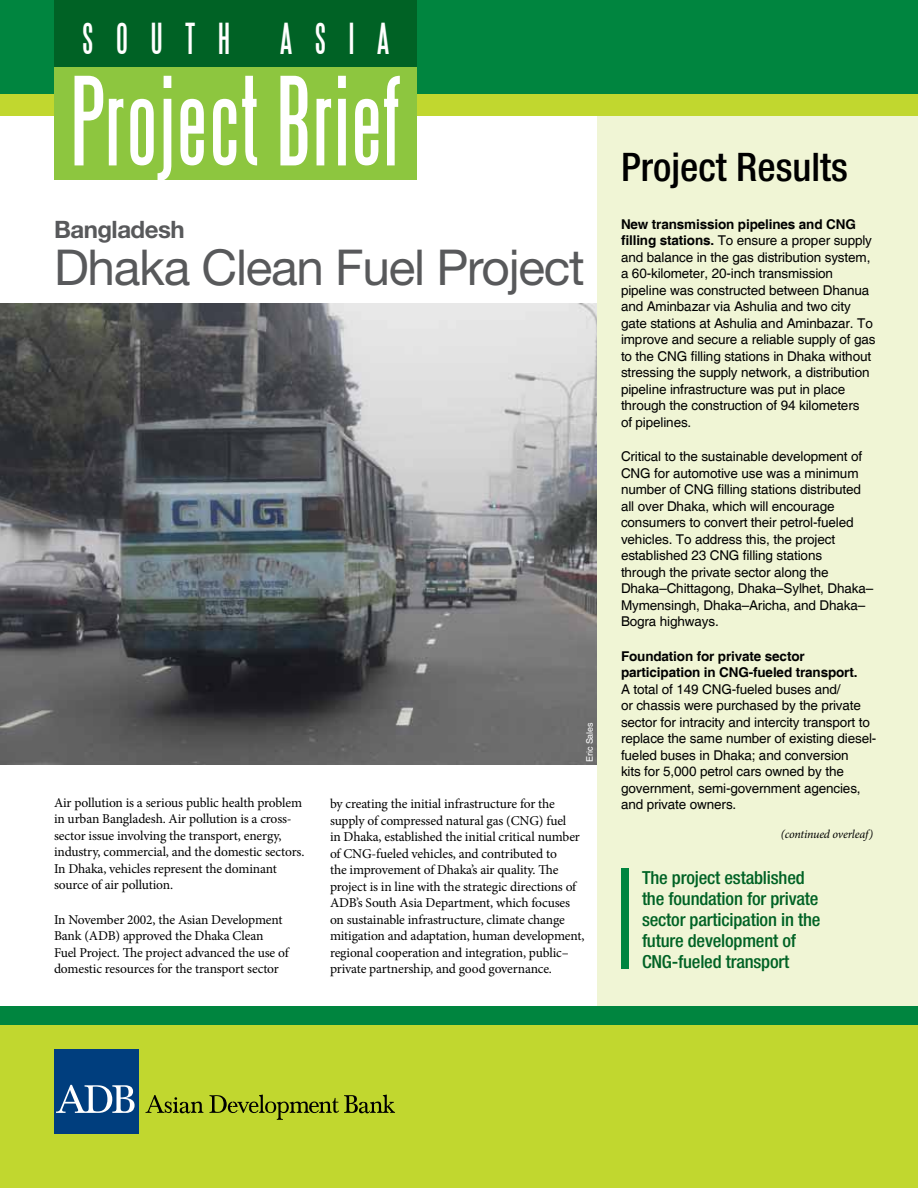
<style>
.page{position:relative;width:918px;height:1188px;background:#fff}
.page>*{position:absolute;margin:0;border:0;box-sizing:border-box;transform-origin:0 0}
.t1{font:101.1px "Steelfish";letter-spacing:.02em;color:#fff}
.t2{font:49.5px "Helvetica Neue";letter-spacing:-.025em;color:#58595b}
.t3{font:500 condensed 39.45px "Helvetica Neue";color:#000}
.t4{font:35.1px "Steelfish";letter-spacing:.65em;color:#fff}
.t5{font:700 24px "Helvetica Neue";letter-spacing:-.02em;color:#58595b}
.t6{font:500 condensed 18px/21px "Helvetica Neue";letter-spacing:-.01em;color:#006225}
.t7{font:13.5px/16.5px "Helvetica";letter-spacing:-.01em;color:#000}
.t8{font:13.5px/16.5px "Minion Pro";letter-spacing:-.01em;color:#000}
.t9{font:700 13.5px/16.5px "Helvetica";letter-spacing:-.01em;color:#000}
.t10{font:italic 12px "Minion Pro";letter-spacing:-.02em;color:#000}
.t11{font:9px "Helvetica";letter-spacing:-.01em;color:#fff}
.s1{font-weight:700}
</style>
<div class="page">
<img style="left:0;top:303px;width:597px;height:462px">
<div style="left:597px;top:0;width:321px;height:1188px;background:#f0f5d5"></div>
<div style="left:0;top:1018px;width:918px;height:170px;background:#c1d72f"></div>
<div style="left:0;top:0;width:918px;height:116px;background:#c1d72f"></div>
<div style="left:0;top:0;width:918px;height:93px;background:#00853f"></div>
<div style="left:54px;top:0;width:362px;height:179px;background:#8dc63f"></div>
<div style="left:54px;top:0;width:362px;height:66px;background:#006225"></div>
<div style="left:54px;top:1049px;width:85px;height:85px;background:#003e7e"></div>
<svg style="left:56px;top:1085px;width:79px;height:28px"></svg>
<svg style="left:146px;top:1095px;width:249px;height:25px"></svg>
<div style="left:0;top:1006px;width:918px;height:19px;background:#00853f"></div>
<div style="left:621px;top:868px;width:7px;height:100px;background:#00853f"></div>
<h3 class="t4" style="left:82px;top:19px;width:149px">SOUTH</h3>
<h3 class="t4" style="left:280px;top:19px;width:110px">ASIA</h3>
<h1 class="t1" style="left:71px;top:62px;width:330px">Project Brief</h1>
<h3 class="t5" style="left:54px;top:214px;width:132px">Bangladesh</h3>
<h2 class="t2" style="left:54px;top:237px;width:532px">Dhaka Clean Fuel Project</h2>
<p class="t8" style="left:54px;top:794px;width:252px">Air pollution is a serious public health problem in urban Bangladesh. Air pollution is a cross&shy;sector issue involving the transport, energy, industry, commercial, and the domestic sectors.<br>In Dhaka, vehicles represent the dominant source of air pollution.</p>
<p class="t8" style="left:54px;top:911px;width:236px">In November 2002, the Asian Development Bank (ADB) approved the Dhaka Clean Fuel Project. The project advanced the use of domestic resources for the transport sector</p>
<p class="t11" style="left:584px;top:762px;width:41px;rotate:-90deg">Eric Sales</p>
<p class="t8" style="left:330px;top:796px;width:256px">by creating the initial infrastructure for the supply of compressed natural gas (CNG) fuel<br>in Dhaka, established the initial critical number of CNG-fueled vehicles, and contributed to<br>the improvement of Dhaka’s air quality. The project is in line with the strategic directions of ADB’s South Asia Department, which focuses on sustainable infrastructure, climate change mitigation and adaptation, human development, regional cooperation and integration, public– private partnership, and good governance.</p>
<h3 class="t3" style="left:621px;top:143px;width:228px">Project Results</h3>
<p class="t7" style="left:621px;top:216px;width:256px"><span class="s1">New transmission pipelines and CNG filling stations.</span> To ensure a proper supply and balance in the gas distribution system, a 60-kilometer, 20-inch transmission pipeline was constructed between Dhanua and Aminbazar via Ashulia and two city gate stations at Ashulia and Aminbazar. To improve and secure a reliable supply of gas to the CNG filling stations in Dhaka without stressing the supply network, a distribution pipeline infrastructure was put in place through the construction of 94 kilometers<br>of pipelines.</p>
<p class="t7" style="left:621px;top:449px;width:254px">Critical to the sustainable development of CNG for automotive use was a minimum number of CNG filling stations distributed all over Dhaka, which will encourage consumers to convert their petrol-fueled vehicles. To address this, the project established 23 CNG filling stations<br>through the private sector along the Dhaka–Chittagong, Dhaka–Sylhet, Dhaka– Mymensingh, Dhaka–Aricha, and Dhaka– Bogra highways.</p>
<p class="t9" style="left:621px;top:648px;width:238px">Foundation for private sector participation in CNG-fueled transport.</p>
<p class="t7" style="left:621px;top:681px;width:257px">A total of 149 CNG-fueled buses and/<br>or chassis were purchased by the private sector for intracity and intercity transport to replace the same number of existing diesel&shy;fueled buses in Dhaka; and conversion<br>kits for 5,000 petrol cars owned by the government, semi-government agencies, and private owners.</p>
<p class="t10" style="left:781px;top:826px;width:94px">(continued overleaf)</p>
<h3 class="t6" style="left:642px;top:867px;width:180px">The project established the foundation for private sector participation in the future development of<br>CNG-fueled transport</h3>
</div>
